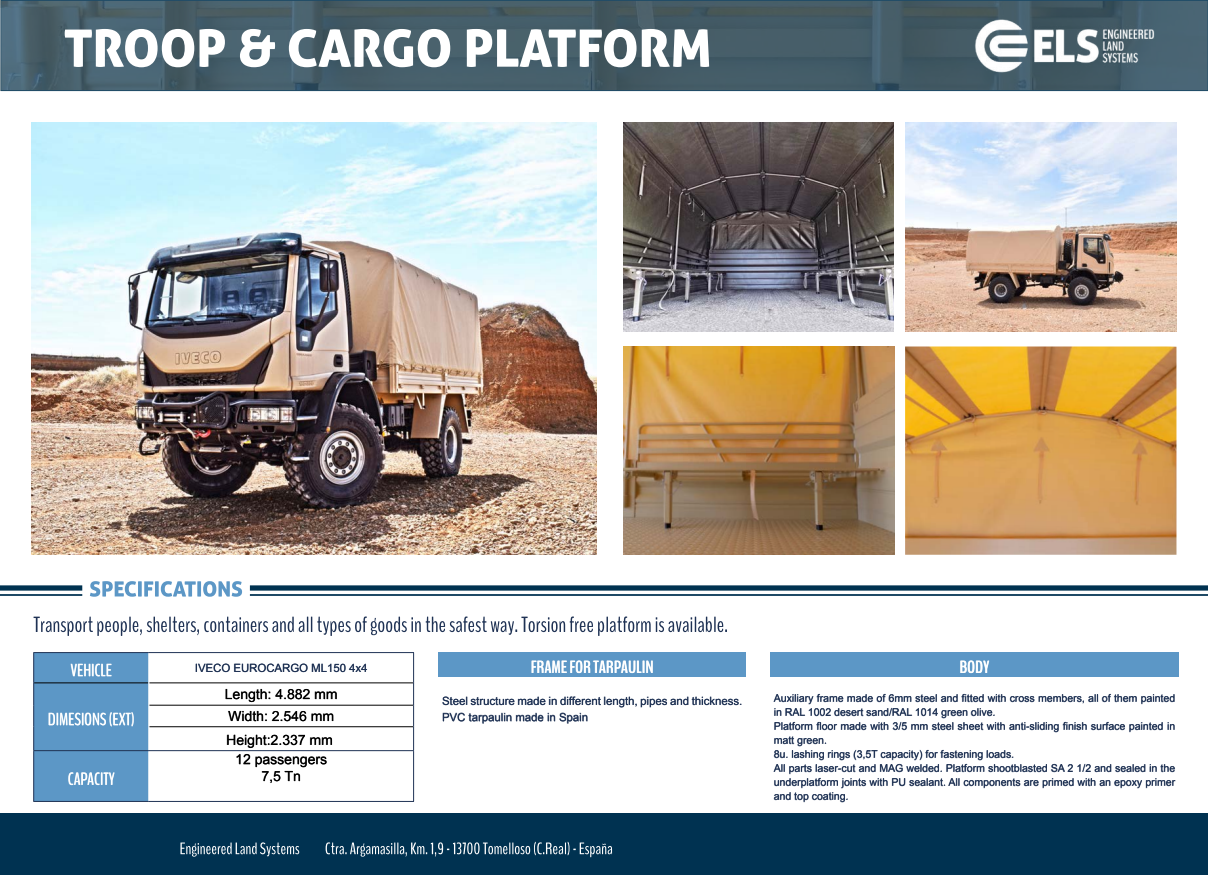
<style>
.page{position:relative;width:1208px;height:875px;background:#fff}
.page>*{position:absolute;margin:0;border:0;box-sizing:border-box;transform-origin:0 0}
.t1{font:17.5px "Bench Nine";color:#fff}
.t2{font:700 17.5px "Bench Nine";color:#fff}
.t3{font:14px/22px "Arial";color:#000}
.t4{font:11.38px/16.6px "Arial";color:#1f3254}
.t5{font:10.5px/14px "Arial";color:#1f3254}
</style>
<div class="page">
<img style="left:32px;top:123px;width:565px;height:432px">
<svg style="left:1px;top:0;width:1207px;height:91px;background:#445c68"></svg>
<svg style="left:65px;top:29px;width:644px;height:38px"></svg>
<img style="left:965px;top:5px;width:198px;height:81px">
<div style="left:770px;top:652px;width:408px;height:24px;background:#5c97c6"></div>
<svg style="left:773px;top:694px;width:402px;height:108px"></svg>
<svg style="left:960px;top:660px;width:29px;height:13px"></svg>
<div style="left:438px;top:652px;width:308px;height:24px;background:#5c97c6"></div>
<svg style="left:443px;top:713px;width:144px;height:11px"></svg>
<svg style="left:442px;top:697px;width:299px;height:10px"></svg>
<svg style="left:531px;top:660px;width:121px;height:13px"></svg>
<svg style="left:90px;top:581px;width:152px;height:16px"></svg>
<div style="left:0;top:585px;width:82px;height:6px;background:#003251"></div>
<hr style="left:0;top:594px;width:82px;height:2px;background:#003251">
<div style="left:250px;top:585px;width:958px;height:6px;background:#003251"></div>
<hr style="left:250px;top:594px;width:958px;height:2px;background:#003251">
<div style="left:0;top:814px;width:1208px;height:61px;background:#003251"></div>
<svg style="left:180px;top:842px;width:432px;height:15px"></svg>
<svg style="left:34px;top:617px;width:693px;height:19px"></svg>
<img style="left:623px;top:123px;width:270px;height:209px">
<img style="left:905px;top:123px;width:271px;height:208px">
<img style="left:623px;top:346px;width:271px;height:209px">
<img style="left:905px;top:346px;width:271px;height:209px">
<hr style="left:149px;top:682px;width:264px;height:1px;background:#000">
<hr style="left:149px;top:705px;width:264px;height:1px;background:#000">
<hr style="left:149px;top:726px;width:264px;height:1px;background:#000">
<hr style="left:33px;top:652px;width:116px;height:1px;background:#1f3254">
<hr style="left:149px;top:652px;width:265px;height:1px;background:#1f3254">
<hr style="left:413px;top:653px;width:1px;height:30px;background:#1f3254">
<hr style="left:33px;top:801px;width:116px;height:1px;background:#1f3254">
<svg style="left:413px;top:683px;width:1px;height:67px"></svg>
<hr style="left:149px;top:750px;width:265px;height:1px;background:#1f3254">
<hr style="left:413px;top:751px;width:1px;height:50px;background:#1f3254">
<hr style="left:149px;top:801px;width:265px;height:1px;background:#1f3254">
<svg style="left:237px;top:754px;width:89px;height:29px"></svg>
<svg style="left:227px;top:735px;width:105px;height:13px"></svg>
<svg style="left:228px;top:711px;width:105px;height:10px"></svg>
<svg style="left:226px;top:689px;width:111px;height:13px"></svg>
<svg style="left:196px;top:664px;width:171px;height:8px"></svg>
<svg style="left:33px;top:653px;width:116px;height:148px;background:#6298c4"></svg>
<h1 class="t1" style="left:71px;top:659px;width:43px">VEHICLE</h1>
<p class="t4" style="left:195px;top:659px;width:174px">IVECO EUROCARGO ML150 4x4</p>
<h1 class="t1" style="left:48px;top:708px;width:88px">DIMESIONS (EXT)</h1>
<h2 class="t3" style="left:225px;top:683px;width:114px">Length: 4.882 mm<br>Width: 2.546 mm</h2>
<h2 class="t3" style="left:226px;top:729px;width:108px">Height:2.337 mm</h2>
<h1 class="t1" style="left:68px;top:767px;width:48px">CAPACITY</h1>
<h2 class="t3" style="left:235px;top:751px;width:93px;line-height:16.8px;text-align:center">12 passengers<br>7,5 Tn</h2>
<h1 class="t2" style="left:531px;top:656px;width:124px">FRAME FOR TARPAULIN</h1>
<p class="t4" style="left:442px;top:692px;width:302px">Steel structure made in different length, pipes and thickness.<br>PVC tarpaulin made in Spain</p>
<h1 class="t2" style="left:959px;top:656px;width:31px">BODY</h1>
<p class="t5" style="left:774px;top:691px;width:403px">Auxiliary frame made of 6mm steel and fitted with cross members, all of them painted in RAL 1002 desert sand/RAL 1014 green olive.<br>Platform floor made with 3/5 mm steel sheet with anti-sliding finish surface painted in matt green.<br>8u. lashing rings (3,5T capacity) for fastening loads.<br>All parts laser-cut and MAG welded. Platform shootblasted SA 2 1/2 and sealed in the underplatform joints with PU sealant. All components are primed with an epoxy primer and top coating.</p>
</div>
